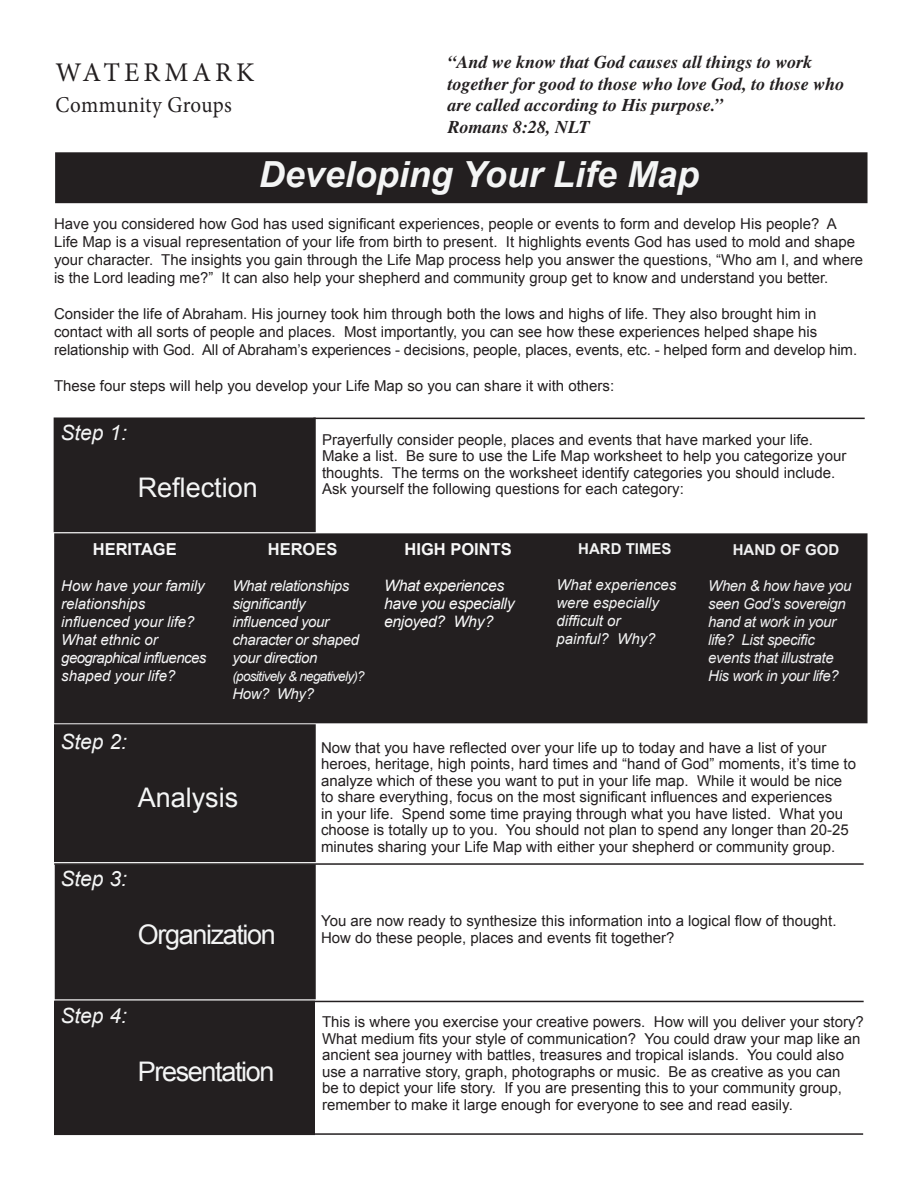
<style>
.page{position:relative;width:918px;height:1188px;background:#fff}
.page>*{position:absolute;margin:0;border:0;box-sizing:border-box;transform-origin:0 0}
.t1{font:italic 700 36px "Arial";color:#f4f5f5}
.t2{font:27px "Arial";letter-spacing:-.05em;color:#f4f5f5}
.t3{font:27px "Arial";color:#f4f5f5}
.t4{font:27px "Minion Pro";letter-spacing:.15em;color:#231f20}
.t5{font:22.65px "Minion Pro";letter-spacing:.01em;color:#231f20;scale:.93 1}
.t6{font:italic 21px "Arial";color:#f4f5f5}
.t7{font:italic 700 18px/21.6px "Times";color:#231f20}
.t8{font:700 16.5px "Arial";color:#f9f9f9}
.t9{font:700 16.5px "Arial";color:#f7f7f8}
.t10{font:700 16.5px "Arial";color:#f4f5f5}
.t11{font:italic 15.75px/18px "Arial";letter-spacing:-.025em;color:#f9f9f9}
.t12{font:15px/16.5px "Arial";color:#231f20}
.t13{font:italic 15px/18px "Arial";letter-spacing:-.025em;color:#efeff0}
.t14{font:italic 15px/18px "Arial";letter-spacing:-.025em;color:#f4f5f5}
.t15{font:italic 15px/18px "Arial";color:#f7f7f8}
.t16{font:italic 15px/18px "Arial";color:#f3f4f4}
.t17{font:italic 15px/18px "Arial";letter-spacing:-.04em;color:#f7f7f8}
.t18{font:700 15px "Arial";color:#f3f4f4}
.t19{font:700 15px "Arial";color:#efeff0}
.t20{font:italic 13.5px "Arial";letter-spacing:-.05em;color:#f4f5f5}
</style>
<div class="page">
<div style="left:55px;top:534px;width:812px;height:189px;background:#231f20"></div>
<div style="left:54px;top:533px;width:814px;height:190px;border:2px solid #231f20"></div>
<div style="left:56px;top:153px;width:811px;height:49px;background:#231f20"></div>
<div style="left:55px;top:152px;width:813px;height:51px;border:2px solid #231f20"></div>
<div style="left:54px;top:418px;width:261px;height:113px;background:#231f20"></div>
<div style="left:54px;top:417px;width:262px;height:115px;border:2px solid #231f20"></div>
<div style="left:55px;top:725px;width:260px;height:136px;background:#231f20"></div>
<div style="left:54px;top:724px;width:262px;height:138px;border:2px solid #231f20"></div>
<div style="left:56px;top:865px;width:259px;height:134px;background:#231f20"></div>
<div style="left:55px;top:864px;width:261px;height:135px;border:2px solid #231f20"></div>
<div style="left:55px;top:1001px;width:259px;height:133px;background:#231f20"></div>
<div style="left:54px;top:1001px;width:261px;height:134px;border:2px solid #231f20"></div>
<hr style="left:313px;top:418px;width:552px;height:1px;background:#231f20">
<hr style="left:54px;top:863px;width:810px;height:2px;background:#231f20">
<hr style="left:55px;top:1001px;width:809px;height:1px;background:#231f20">
<hr style="left:315px;top:1133px;width:548px;height:2px;background:#231f20">
<p class="t7" style="left:448px;top:51px;width:366px">“And we know that God causes all things to work</p>
<p class="t7" style="left:448px;top:73px;width:398px">together for good to those who love God, to those who are called according to His purpose.”</p>
<p class="t7" style="left:448px;top:116px;width:144px">Romans 8:28, NLT</p>
<p class="t1" style="left:259px;top:151px;width:442px">Developing Your Life Map</p>
<p class="t12" style="left:54px;top:215px;width:811px;line-height:18px">Have you considered how God has used significant experiences, people or events to form and develop His people? A Life Map is a visual representation of your life from birth to present. It highlights events God has used to mold and shape your character. The insights you gain through the Life Map process help you answer the questions, “Who am I, and where is the Lord leading me?” It can also help your shepherd and community group get to know and understand you better.</p>
<p class="t12" style="left:54px;top:305px;width:764px">Consider the life of Abraham. His journey took him through both the lows and highs of life. They also brought him in</p>
<p class="t12" style="left:54px;top:323px;width:765px">contact with all sorts of people and places. Most importantly, you can see how these experiences helped shape his</p>
<p class="t12" style="left:54px;top:341px;width:805px">relationship with God. All of Abraham’s experiences - decisions, people, places, events, etc. - helped form and develop him.</p>
<p class="t12" style="left:54px;top:377px;width:562px">These four steps will help you develop your Life Map so you can share it with others:</p>
<p class="t12" style="left:322px;top:431px;width:526px">Prayerfully consider people, places and events that have marked your life.<br>Make a list. Be sure to use the Life Map worksheet to help you categorize your thoughts. The terms on the worksheet identify categories you should include.<br>Ask yourself the following questions for each category:</p>
<p class="t4" style="left:56px;top:54px;width:200px">WATERMARK</p>
<p class="t5" style="left:56px;top:90px;width:191px">Community Groups</p>
<p class="t6" style="left:60px;top:419px;width:68px">Step 1:</p>
<p class="t3" style="left:138px;top:470px;width:122px">Reflection</p>
<p class="t9" style="left:93px;top:538px;width:86px">HERITAGE</p>
<p class="t15" style="left:61px;top:577px;width:145px">How have your family relationships</p>
<p class="t15" style="left:61px;top:613px;width:135px">influenced your life?<br>What ethnic or</p>
<p class="t17" style="left:61px;top:649px;width:146px">geographical influences shaped your life?</p>
<p class="t10" style="left:268px;top:538px;width:71px">HEROES</p>
<p class="t14" style="left:232px;top:577px;width:118px">What relationships significantly</p>
<p class="t14" style="left:232px;top:613px;width:98px">influenced your</p>
<p class="t14" style="left:232px;top:631px;width:128px">character or shaped your direction</p>
<p class="t20" style="left:232px;top:668px;width:134px">(positively &amp; negatively)?</p>
<p class="t14" style="left:232px;top:685px;width:83px">How? Why?</p>
<p class="t8" style="left:405px;top:539px;width:109px">HIGH POINTS</p>
<p class="t11" style="left:384px;top:577px;width:132px">What experiences have you especially</p>
<p class="t11" style="left:384px;top:613px;width:111px">enjoyed? Why?</p>
<p class="t18" style="left:578px;top:539px;width:95px">HARD TIMES</p>
<p class="t16" style="left:556px;top:576px;width:122px">What experiences were especially</p>
<p class="t16" style="left:556px;top:612px;width:66px">difficult or</p>
<p class="t16" style="left:556px;top:630px;width:101px">painful? Why?</p>
<p class="t19" style="left:733px;top:540px;width:108px">HAND OF GOD</p>
<p class="t13" style="left:708px;top:577px;width:145px">When &amp; how have you seen God’s sovereign hand at work in your life? List specific</p>
<p class="t13" style="left:708px;top:649px;width:127px">events that illustrate</p>
<p class="t13" style="left:708px;top:667px;width:132px">His work in your life?</p>
<p class="t6" style="left:60px;top:728px;width:68px">Step 2:</p>
<p class="t3" style="left:138px;top:779px;width:102px">Analysis</p>
<p class="t6" style="left:60px;top:865px;width:68px">Step 3:</p>
<p class="t2" style="left:138px;top:917px;width:140px">Organization</p>
<p class="t6" style="left:60px;top:1002px;width:68px">Step 4:</p>
<p class="t2" style="left:138px;top:1054px;width:138px">Presentation</p>
<p class="t12" style="left:321px;top:740px;width:537px">Now that you have reflected over your life up to today and have a list of your heroes, heritage, high points, hard times and “hand of God” moments, it’s time to analyze which of these you want to put in your life map. While it would be nice to share everything, focus on the most significant influences and experiences<br>in your life. Spend some time praying through what you have listed. What you choose is totally up to you. You should not plan to spend any longer than 20-25 minutes sharing your Life Map with either your shepherd or community group.</p>
<p class="t12" style="left:321px;top:913px;width:517px">You are now ready to synthesize this information into a logical flow of thought.<br>How do these people, places and events fit together?</p>
<p class="t12" style="left:322px;top:1014px;width:543px">This is where you exercise your creative powers. How will you deliver your story?<br>What medium fits your style of communication? You could draw your map like an ancient sea journey with battles, treasures and tropical islands. You could also use a narrative story, graph, photographs or music. Be as creative as you can<br>be to depict your life story. If you are presenting this to your community group, remember to make it large enough for everyone to see and read easily.</p>
</div>
